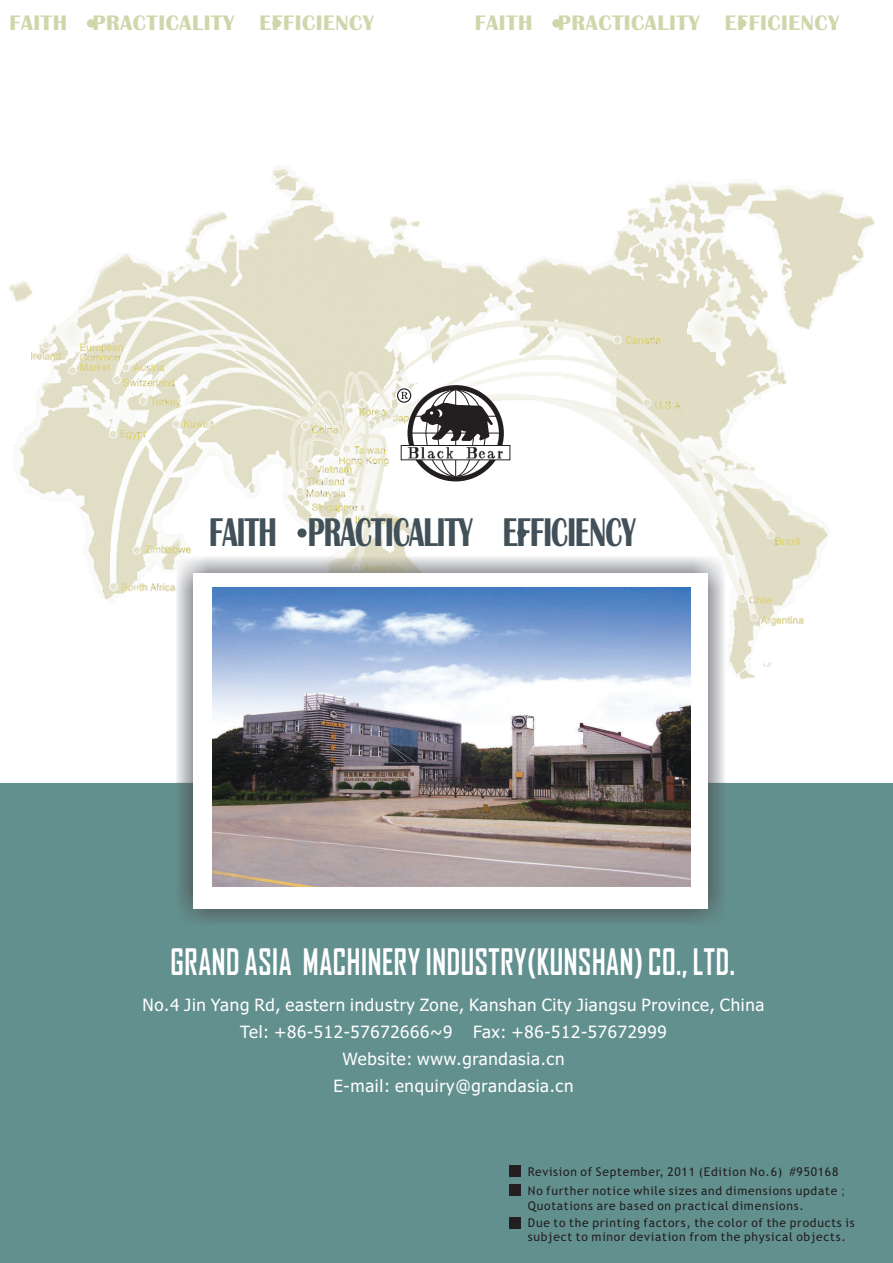
<style>
.page{position:relative;width:893px;height:1263px;background:#fff}
.page>*{position:absolute;margin:0;border:0;box-sizing:border-box;transform-origin:0 0}
.t1{font:700 41.55px "Britannic";letter-spacing:-.025em;color:#425159;scale:.67 1}
.t2{font:700 34.95px "Agency FB";letter-spacing:.02em;color:#fff;scale:.82 1}
.t3{font:700 21.75px "Britannic";letter-spacing:.03em;color:#ced7aa}
.t4{font:16.95px/26.8px "Tahoma";letter-spacing:.04em;color:#fff;text-align:center}
.t5{font:12.15px/14.1px "Trebuchet MS";letter-spacing:.06em;color:#231f20}
.s1{font-family:"Arial Unicode MS"}
</style>
<div class="page">
<div style="left:0;top:783px;width:893px;height:480px;background:#62908f"></div>
<img style="left:9px;top:166px;width:866px;height:534px">
<img style="left:177px;top:557px;width:548px;height:365px">
<div style="left:193px;top:573px;width:515px;height:336px;background:#fff"></div>
<div style="left:87px;top:19px;width:8px;height:9px;background:#ced7aa;border-radius:50%"></div>
<div style="left:272px;top:19px;width:9px;height:9px;background:#ced7aa;border-radius:50%"></div>
<div style="left:297px;top:528px;width:10px;height:9px;background:#425159;border-radius:50%"></div>
<div style="left:517px;top:528px;width:9px;height:9px;background:#425159;border-radius:50%"></div>
<div style="left:396px;top:387px;width:17px;height:17px;background:#fff;border-radius:50%"></div>
<svg style="left:397px;top:385px;width:113px;height:96px"></svg>
<img style="left:406px;top:446px;width:100px;height:13px">
<div style="left:509px;top:1166px;width:12px;height:11px;background:#231f20"></div>
<div style="left:509px;top:1218px;width:12px;height:11px;background:#231f20"></div>
<div style="left:509px;top:1185px;width:12px;height:11px;background:#231f20"></div>
<div style="left:552px;top:19px;width:9px;height:9px;background:#ced7aa;border-radius:50%"></div>
<div style="left:738px;top:19px;width:8px;height:9px;background:#ced7aa;border-radius:50%"></div>
<img style="left:212px;top:587px;width:479px;height:299px">
<h3 class="t3" style="left:10px;top:15px;width:366px">FAITH PRACTICALITY EFFICIENCY</h3>
<h3 class="t3" style="left:475px;top:15px;width:366px">FAITH PRACTICALITY EFFICIENCY</h3>
<h1 class="t1" style="left:209px;top:518px;width:638px">FAITH PRACTICALITY EFFICIENCY</h1>
<h2 class="t2" style="left:171px;top:948px;width:690px">GRAND ASIA MACHINERY INDUSTRY(KUNSHAN) CO., LTD.</h2>
<h3 class="t4" style="left:143px;top:993px;width:623px">No.4 Jin Yang Rd, eastern industry Zone, Kanshan City Jiangsu Province, China Tel: +86-512-57672666~9 Fax: +86-512-57672999<br>Website: www.grandasia.cn<br>E-mail: enquiry@grandasia.cn</h3>
<p class="t5" style="left:528px;top:1165px;width:312px">Revision of September, 2011 (Edition No.6) #950168</p>
<p class="t5" style="left:528px;top:1217px;width:328px">Due to the printing factors, the color of the products is subject to minor deviation from the physical objects.</p>
<p class="t5" style="left:528px;top:1184px;width:323px;line-height:14.7px">No further notice while sizes and dimensions update<span class="s1">；<br></span>Quotations are based on practical dimensions.</p>
</div>
